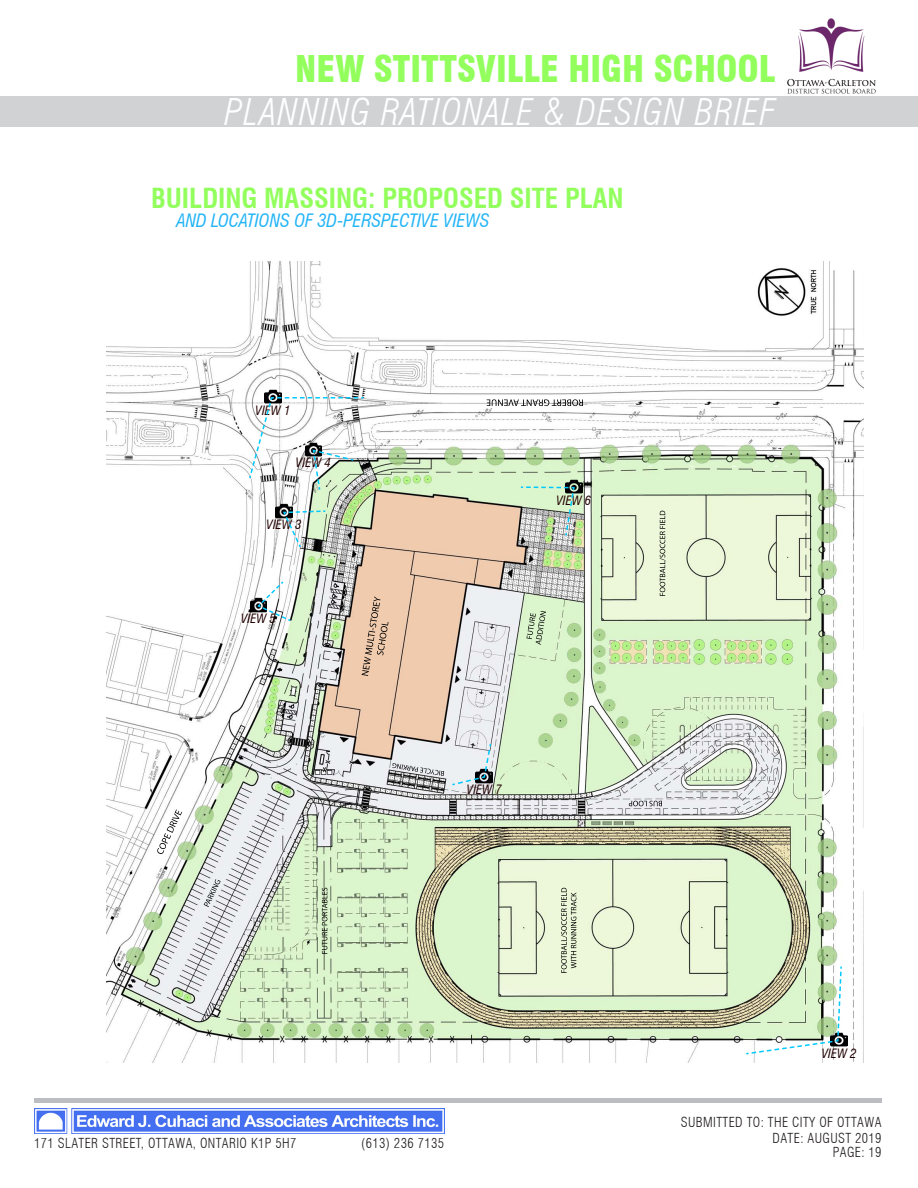
<style>
.page{position:relative;width:918px;height:1188px;background:#fff}
.page>*{position:absolute;margin:0;border:0;box-sizing:border-box;transform-origin:0 0}
.t1{font:italic 300 condensed 36px "Swiss 721 BT";letter-spacing:.03em;color:#fff}
.t2{font:900 condensed 36px "Swiss 721 BT";color:#92ff5d}
.t3{font:700 condensed 27px "Swiss 721 BT";color:#92ff5d}
.t4{font:italic condensed 18px "Swiss 721 BT";color:#22b4f7}
.t5{font:300 condensed 13.5px/16.2px "Swiss 721 BT";letter-spacing:.03em;color:#231f20;text-align:right}
.t6{font:italic condensed 12.6px "Swiss 721 BT";color:#200}
</style>
<div class="page">
<img style="left:106px;top:261px;width:758px;height:801px">
<img style="left:362px;top:596px;width:25px;height:80px">
<img style="left:492px;top:399px;width:91px;height:7px">
<img style="left:157px;top:809px;width:25px;height:46px">
<img style="left:561px;top:888px;width:6px;height:85px">
<img style="left:322px;top:888px;width:5px;height:66px">
<img style="left:527px;top:611px;width:19px;height:34px">
<img style="left:392px;top:763px;width:52px;height:13px">
<img style="left:660px;top:511px;width:6px;height:85px">
<img style="left:629px;top:801px;width:33px;height:5px">
<img style="left:204px;top:879px;width:16px;height:28px">
<hr style="left:34px;top:1098px;width:848px;height:4px;background:#bcbdc0">
<div style="left:0;top:96px;width:918px;height:31px;background:#d1d2d4"></div>
<img style="left:787px;top:18px;width:89px;height:76px">
<img style="left:34px;top:1108px;width:410px;height:26px">
<img style="left:265px;top:388px;width:16px;height:8px">
<img style="left:843px;top:1031px;width:5px;height:17px">
<svg style="left:745px;top:965px;width:98px;height:90px"></svg>
<img style="left:276px;top:503px;width:17px;height:17px">
<svg style="left:282px;top:510px;width:45px;height:39px"></svg>
<svg style="left:248px;top:396px;width:117px;height:95px"></svg>
<img style="left:250px;top:597px;width:6px;height:16px">
<svg style="left:256px;top:580px;width:36px;height:42px"></svg>
<img style="left:566px;top:478px;width:16px;height:17px">
<svg style="left:519px;top:486px;width:57px;height:51px;background:#bbceba"></svg>
<img style="left:492px;top:768px;width:1px;height:16px">
<svg style="left:451px;top:742px;width:41px;height:44px;background:#cbd4d8"></svg>
<h1 class="t2" style="left:295px;top:49px;width:482px">NEW STITTSVILLE HIGH SCHOOL</h1>
<h1 class="t1" style="left:224px;top:92px;width:553px">PLANNING RATIONALE &amp; DESIGN BRIEF</h1>
<h2 class="t3" style="left:151px;top:188px;width:474px">BUILDING MASSING: PROPOSED SITE PLAN</h2>
<h3 class="t4" style="left:176px;top:213px;width:315px">AND LOCATIONS OF 3D-PERSPECTIVE VIEWS</h3>
<p class="t6" style="left:256px;top:405px;width:36px">VIEW 1</p>
<p class="t6" style="left:296px;top:458px;width:36px">VIEW 4</p>
<p class="t6" style="left:267px;top:520px;width:36px">VIEW 3</p>
<p class="t6" style="left:241px;top:613px;width:36px">VIEW 5</p>
<p class="t6" style="left:556px;top:495px;width:36px">VIEW 6</p>
<p class="t6" style="left:467px;top:784px;width:36px">VIEW 7</p>
<p class="t5" style="left:34px;top:1136px;width:264px">171 SLATER STREET, OTTAWA, ONTARIO K1P 5H7</p>
<p class="t5" style="left:361px;top:1136px;width:84px">(613) 236 7135</p>
<p class="t6" style="left:822px;top:1048px;width:36px">VIEW 2</p>
<p class="t5" style="left:681px;top:1115px;width:202px">SUBMITTED TO: THE CITY OF OTTAWA<br>DATE: AUGUST 2019</p>
<p class="t5" style="left:833px;top:1145px;width:50px">PAGE: 19</p>
</div>
